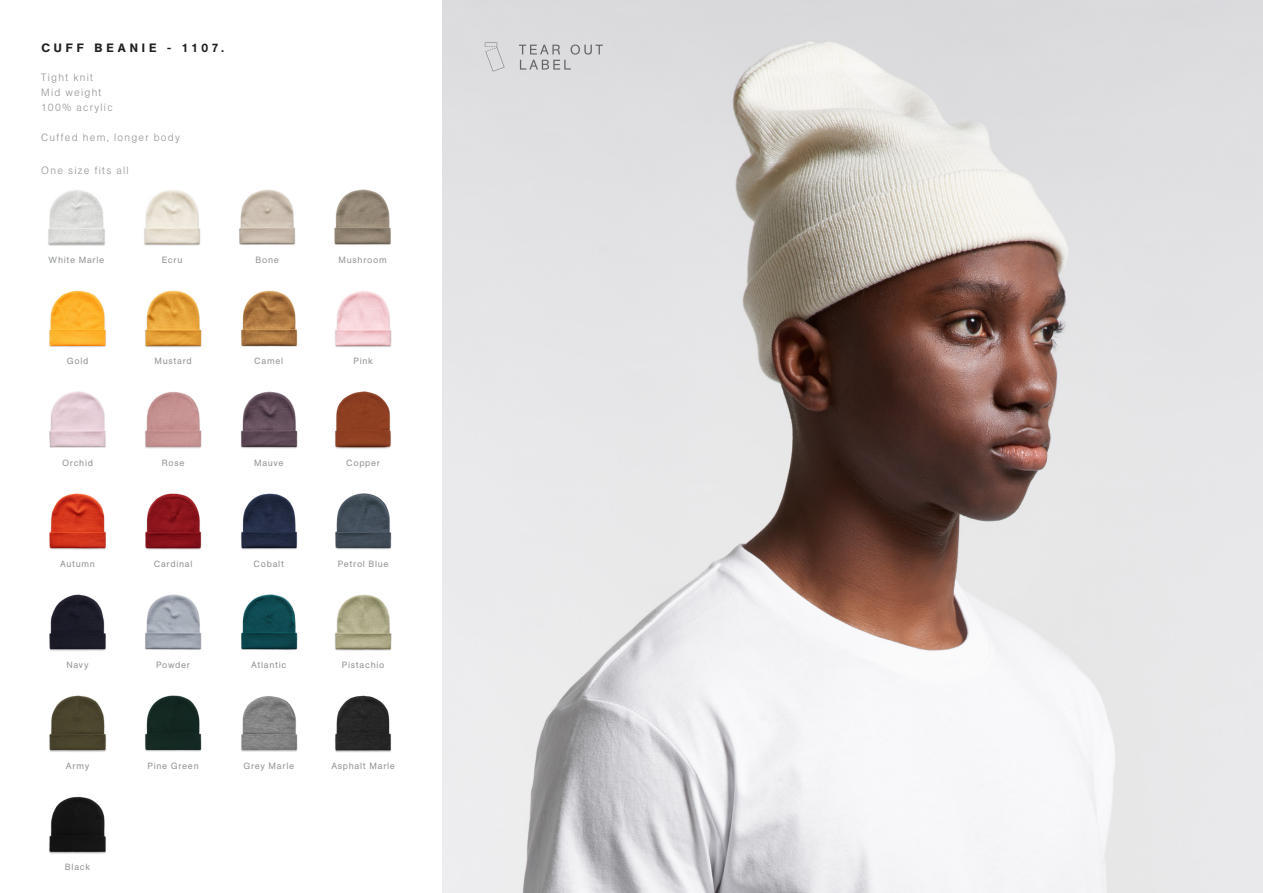
<style>
.page{position:relative;width:1263px;height:893px;background:#fff}
.page>*{position:absolute;margin:0;border:0;box-sizing:border-box;transform-origin:0 0}
.t1{font:500 12px "AG Book Pro";letter-spacing:.325em;color:#231f20}
.t2{font:300 10.5px/15px "AG Book Pro";letter-spacing:.12em;color:#939598}
.t3{font:9px "AG Book Pro";letter-spacing:.075em;color:#939598}
</style>
<div class="page">
<img style="left:442px;top:0;width:821px;height:893px">
<svg style="left:519px;top:45px;width:84px;height:25px;background:#c9c9cb"></svg>
<svg style="left:497px;top:47px;width:7px;height:20px"></svg>
<svg style="left:485px;top:43px;width:12px;height:28px"></svg>
<img style="left:48px;top:189px;width:343px;height:57px">
<img style="left:49px;top:290px;width:343px;height:58px">
<img style="left:49px;top:391px;width:342px;height:58px">
<img style="left:49px;top:493px;width:343px;height:57px">
<img style="left:49px;top:594px;width:343px;height:57px">
<img style="left:49px;top:695px;width:343px;height:57px">
<img style="left:49px;top:796px;width:57px;height:58px">
<h1 class="t1" style="left:42px;top:40px;width:184px">CUFF BEANIE - 1107.</h1>
<p class="t2" style="left:41px;top:69px;width:73px">Tight knit<br>Mid weight<br>100% acrylic</p>
<p class="t2" style="left:41px;top:129px;width:140px">Cuffed hem, longer body</p>
<p class="t2" style="left:41px;top:163px;width:89px">One size fits all</p>
<p class="t3" style="left:49px;top:254px;width:57px">White Marle</p>
<p class="t3" style="left:255px;top:254px;width:25px">Bone</p>
<p class="t3" style="left:162px;top:254px;width:22px">Ecru</p>
<p class="t3" style="left:339px;top:254px;width:50px">Mushroom</p>
<p class="t3" style="left:67px;top:355px;width:23px">Gold</p>
<p class="t3" style="left:154px;top:355px;width:39px">Mustard</p>
<p class="t3" style="left:254px;top:355px;width:30px">Camel</p>
<p class="t3" style="left:353px;top:355px;width:21px">Pink</p>
<p class="t3" style="left:62px;top:457px;width:33px">Orchid</p>
<p class="t3" style="left:162px;top:457px;width:24px">Rose</p>
<p class="t3" style="left:254px;top:457px;width:31px">Mauve</p>
<p class="t3" style="left:346px;top:457px;width:35px">Copper</p>
<p class="t3" style="left:60px;top:558px;width:36px">Autumn</p>
<p class="t3" style="left:154px;top:558px;width:40px">Cardinal</p>
<p class="t3" style="left:254px;top:558px;width:32px">Cobalt</p>
<p class="t3" style="left:338px;top:558px;width:52px">Petrol Blue</p>
<p class="t3" style="left:66px;top:659px;width:24px">Navy</p>
<p class="t3" style="left:156px;top:659px;width:35px">Powder</p>
<p class="t3" style="left:251px;top:659px;width:37px">Atlantic</p>
<p class="t3" style="left:342px;top:659px;width:44px">Pistachio</p>
<p class="t3" style="left:66px;top:760px;width:25px">Army</p>
<p class="t3" style="left:147px;top:760px;width:53px">Pine Green</p>
<p class="t3" style="left:243px;top:760px;width:52px">Grey Marle</p>
<p class="t3" style="left:331px;top:760px;width:65px">Asphalt Marle</p>
<p class="t3" style="left:65px;top:861px;width:27px">Black</p>
</div>
